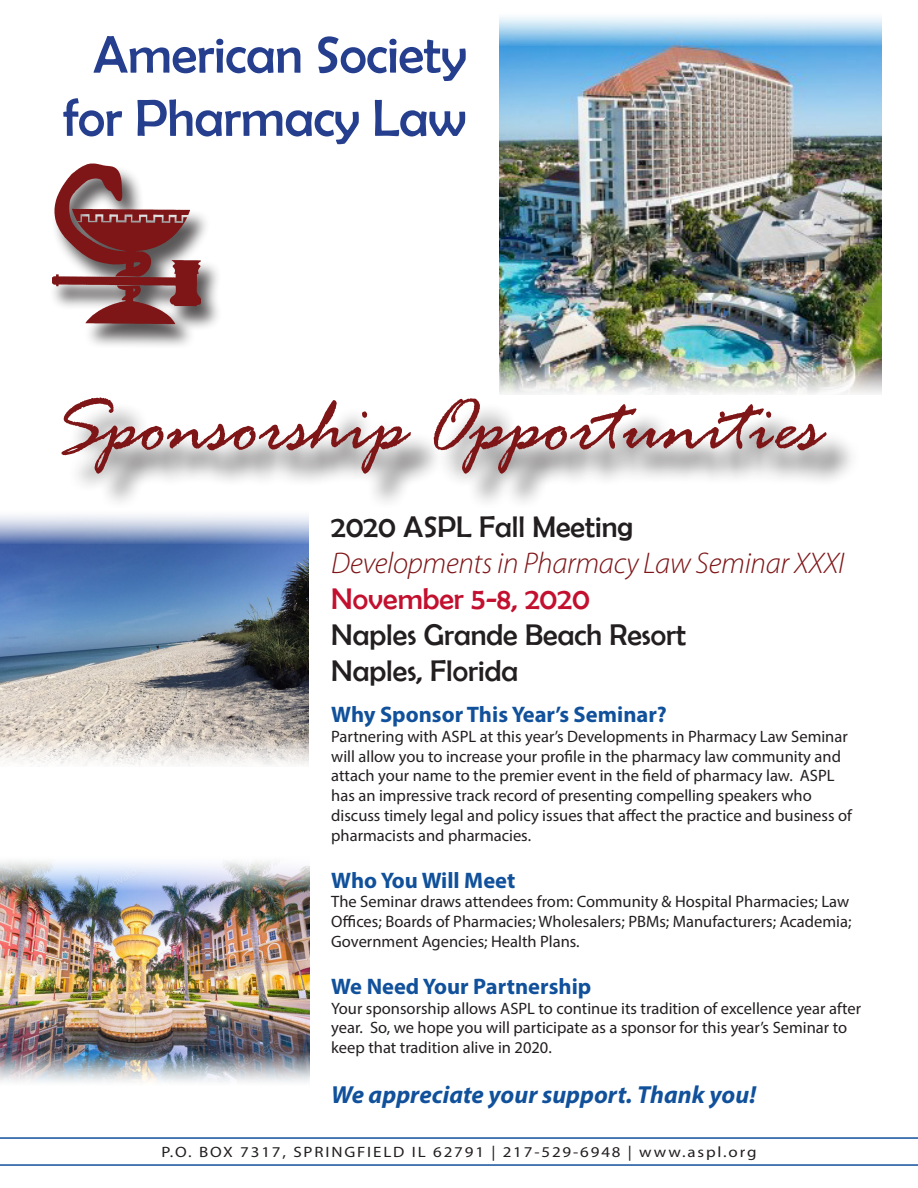
<style>
.page{position:relative;width:918px;height:1188px;background:#fff}
.page>*{position:absolute;margin:0;border:0;box-sizing:border-box;transform-origin:0 0}
.t1{font:italic 80.25px "Rage";color:#7e1517}
.t2{font:52.65px/63.2px "Berlin Sans FB";letter-spacing:-.005em;color:#253f8e;text-align:center}
.t3{font:30px "Berlin Sans FB";color:#231f20}
.t4{font:italic 300 30px "Myriad Pro";letter-spacing:-.01em;color:#7e1517}
.t5{font:30px "Berlin Sans FB";color:#c3102f}
.t6{font:italic 700 24.75px "Myriad Pro";color:#11519b}
.t7{font:700 22.5px "Myriad Pro";color:#11519b}
.t8{font:16.5px/19.8px "Myriad Pro";color:#231f20}
.t9{font:15px "Myriad Pro";letter-spacing:.11em;color:#231f20;scale:1.13 1}
</style>
<div class="page">
<img style="left:0;top:544px;width:308px;height:193px">
<img style="left:0;top:890px;width:310px;height:162px">
<img style="left:500px;top:46px;width:382px;height:311px">
<img style="left:499px;top:357px;width:383px;height:37px">
<svg style="left:0;top:1137px;width:918px;height:29px"></svg>
<img style="left:0;top:1052px;width:310px;height:30px">
<svg style="left:0;top:737px;width:309px;height:29px"></svg>
<svg style="left:0;top:515px;width:309px;height:29px;background:#acbad8"></svg>
<div style="left:68px;top:403px;width:795px;height:107px;background:#231f20;opacity:.75"></div>
<div style="left:49px;top:163px;width:174px;height:186px;background:#231f20;opacity:.75"></div>
<img style="left:52px;top:164px;width:149px;height:165px">
<img style="left:0;top:861px;width:310px;height:29px">
<svg style="left:499px;top:17px;width:383px;height:29px;background:#a8d2ef"></svg>
<p class="t2" style="left:63px;top:23px;width:405px">American Society for Pharmacy Law</p>
<p class="t1" style="left:52px;top:384px;width:771px">Sponsorship Opportunities</p>
<p class="t3" style="left:331px;top:510px;width:304px">2020 ASPL Fall Meeting</p>
<p class="t4" style="left:331px;top:545px;width:515px">Developments in Pharmacy Law Seminar XXXI</p>
<p class="t5" style="left:331px;top:582px;width:260px">November 5-8, 2020</p>
<p class="t3" style="left:331px;top:618px;width:357px">Naples Grande Beach Resort</p>
<p class="t3" style="left:331px;top:654px;width:188px">Naples, Florida</p>
<p class="t7" style="left:331px;top:700px;width:337px">Why Sponsor This Year’s Seminar?</p>
<p class="t8" style="left:331px;top:726px;width:522px">Partnering with ASPL at this year’s Developments in Pharmacy Law Seminar will allow you to increase your profile in the pharmacy law community and attach your name to the premier event in the field of pharmacy law. ASPL has an impressive track record of presenting compelling speakers who discuss timely legal and policy issues that affect the practice and business of pharmacists and pharmacies.</p>
<p class="t7" style="left:331px;top:865px;width:186px">Who You Will Meet</p>
<p class="t8" style="left:331px;top:892px;width:522px">The Seminar draws attendees from: Community &amp; Hospital Pharmacies; Law<br>Offices; Boards of Pharmacies; Wholesalers; PBMs; Manufacturers; Academia;<br>Government Agencies; Health Plans.</p>
<p class="t7" style="left:331px;top:972px;width:262px">We Need Your Partnership</p>
<p class="t8" style="left:331px;top:998px;width:531px">Your sponsorship allows ASPL to continue its tradition of excellence year after year. So, we hope you will participate as a sponsor for this year’s Seminar to keep that tradition alive in 2020.</p>
<p class="t6" style="left:331px;top:1078px;width:426px">We appreciate your support. Thank you!</p>
<p class="t9" style="left:161px;top:1143px;width:528px">P.O. BOX 7317, SPRINGFIELD IL 62791 | 217-529-6948 | www.aspl.org</p>
</div>
